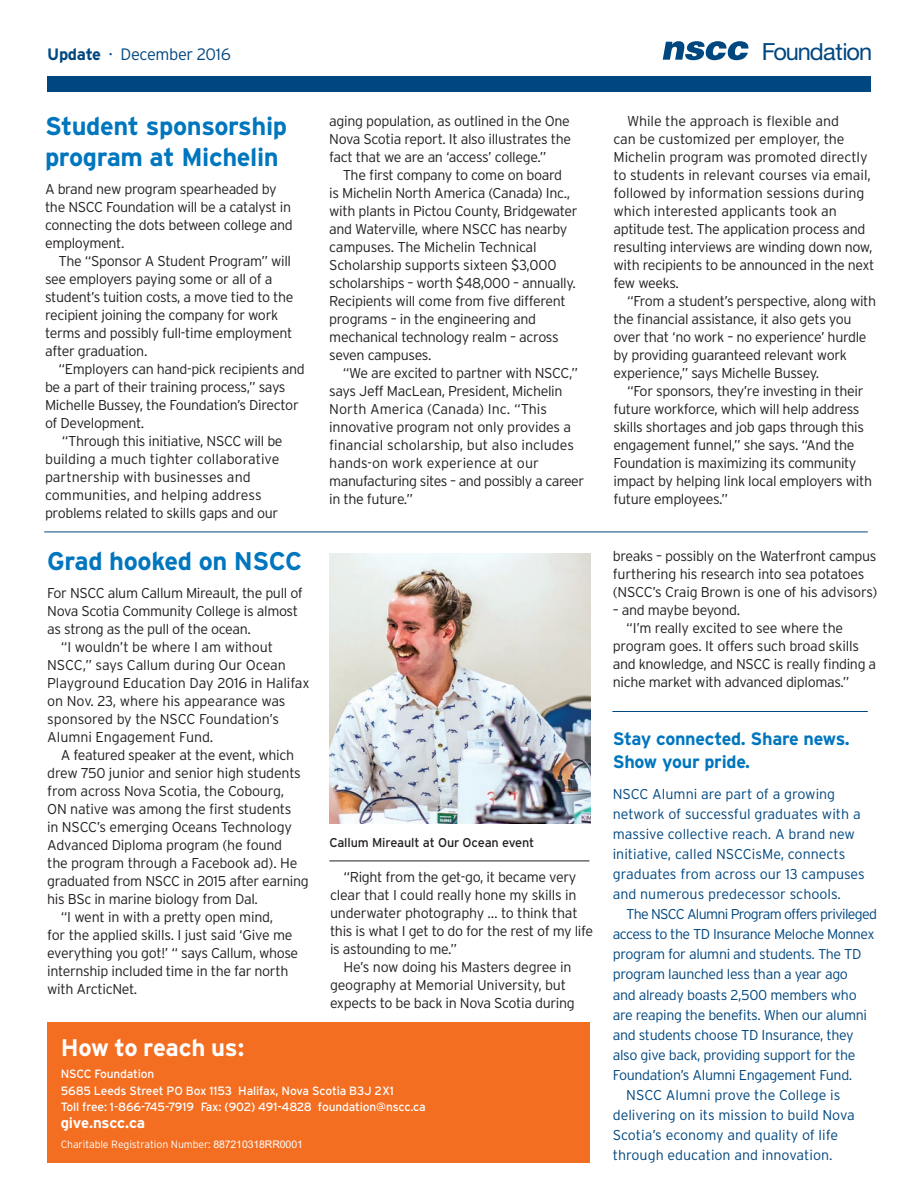
<style>
.page{position:relative;width:918px;height:1188px;background:#fff}
.page>*{position:absolute;margin:0;border:0;box-sizing:border-box;transform-origin:0 0}
.t1{font:700 25.5px/30.6px "Interstate";letter-spacing:-.015em;color:#0076be}
.t2{font:700 24px "Interstate";letter-spacing:-.01em;color:#fff}
.t3{font:23.7px "Helvetica Neue LT Std";letter-spacing:-.045em;color:#00477f}
.t4{font:700 18px/22.5px "Interstate";letter-spacing:-.015em;color:#0076be}
.t5{font:300 16.5px "Interstate";letter-spacing:-.02em;color:#00477f}
.t6{font:700 15px "Interstate";letter-spacing:-.015em;color:#fff}
.t7{font:300 14.25px/18px "Interstate";letter-spacing:-.025em;color:#231f20}
.t8{font:300 14.25px/20.1px "Interstate";color:#00477f}
.t9{font:300 14.25px "Interstate";letter-spacing:-.025em;color:#00477f}
.t10{font:300 14.25px "Interstate";letter-spacing:-.005em;color:#231f20}
.t11{font:300 14.25px "Interstate";color:#231f20}
.t12{font:300 14.25px "Interstate";letter-spacing:-.05em;color:#00477f}
.t13{font:12.75px "Interstate";letter-spacing:-.01em;color:#231f20}
.t14{font:12px/16.5px "Interstate";letter-spacing:-.015em;color:#fff}
.t15{font:300 10.5px "Interstate";letter-spacing:-.01em;color:#fff}
.s1{font-weight:700}
.s2{font-size:10.5px}
.s3{font-family:"Arial";font-weight:400}
</style>
<div class="page">
<svg style="left:663px;top:41px;width:85px;height:19px"></svg>
<div style="left:47px;top:76px;width:824px;height:16px;background:#00477f"></div>
<hr style="left:329px;top:861px;width:261px;height:1px;background:#231f20">
<img style="left:329px;top:554px;width:261px;height:269px">
<div style="left:47px;top:1022px;width:543px;height:140px;background:#f36e21"></div>
<hr style="left:44px;top:532px;width:824px;height:1px;background:#00477f">
<hr style="left:612px;top:711px;width:256px;height:1px;background:#00477f">
<p class="t5" style="left:47px;top:45px;width:185px"><span class="s1">Update</span> <span class="s2">•</span> December 2016</p>
<h3 class="t3" style="left:762px;top:37px;width:112px">Foundation</h3>
<h1 class="t1" style="left:45px;top:111px;width:244px">Student sponsorship program at Michelin</h1>
<p class="t7" style="left:45px;top:180px;width:249px">A brand new program spearheaded by the NSCC Foundation will be a catalyst in connecting the dots between college and employment.</p>
<p class="t7" style="left:45px;top:252px;width:250px;text-indent:13px">The “Sponsor A Student Program” will see employers paying some or all of a student’s tuition costs, a move tied to the recipient joining the company for work terms and possibly full-time employment after graduation.</p>
<p class="t7" style="left:59px;top:360px;width:248px">“Employers can hand-pick recipients and</p>
<p class="t7" style="left:45px;top:378px;width:242px">be a part of their training process,” says</p>
<p class="t7" style="left:45px;top:396px;width:255px">Michelle Bussey, the Foundation’s Director</p>
<p class="t7" style="left:45px;top:414px;width:101px">of Development.</p>
<p class="t7" style="left:62px;top:432px;width:222px">“Through this initiative, NSCC will be</p>
<p class="t11" style="left:45px;top:451px;width:236px">building a much tighter collaborative</p>
<p class="t11" style="left:45px;top:469px;width:207px">partnership with businesses and</p>
<p class="t11" style="left:45px;top:487px;width:218px">communities, and helping address</p>
<p class="t7" style="left:45px;top:504px;width:235px">problems related to skills gaps and our</p>
<h1 class="t1" style="left:47px;top:545px;width:256px">Grad hooked on NSCC</h1>
<p class="t7" style="left:47px;top:584px;width:257px">For NSCC alum Callum Mireault, the pull of</p>
<p class="t7" style="left:47px;top:602px;width:252px">Nova Scotia Community College is almost</p>
<p class="t7" style="left:47px;top:620px;width:205px">as strong as the pull of the ocean.</p>
<p class="t10" style="left:61px;top:639px;width:214px">“I wouldn’t be where I am without</p>
<p class="t10" style="left:47px;top:657px;width:240px">NSCC,” says Callum during Our Ocean</p>
<p class="t10" style="left:47px;top:675px;width:264px">Playground Education Day 2016 in Halifax</p>
<p class="t10" style="left:47px;top:693px;width:240px">on Nov. 23, where his appearance was</p>
<p class="t10" style="left:47px;top:711px;width:233px">sponsored by the NSCC Foundation’s</p>
<p class="t10" style="left:47px;top:729px;width:168px">Alumni Engagement Fund.</p>
<p class="t7" style="left:61px;top:746px;width:235px">A featured speaker at the event, which</p>
<p class="t7" style="left:47px;top:764px;width:255px">drew 750 junior and senior high students</p>
<p class="t7" style="left:47px;top:782px;width:238px">from across Nova Scotia, the Cobourg,</p>
<p class="t7" style="left:47px;top:800px;width:246px">ON native was among the first students</p>
<p class="t7" style="left:47px;top:818px;width:246px">in NSCC’s emerging Oceans Technology</p>
<p class="t7" style="left:47px;top:836px;width:237px">Advanced Diploma program (he found</p>
<p class="t7" style="left:47px;top:854px;width:252px">the program through a Facebook ad). He</p>
<p class="t7" style="left:47px;top:872px;width:263px">graduated from NSCC in 2015 after earning</p>
<p class="t7" style="left:47px;top:890px;width:212px">his BSc in marine biology from Dal.</p>
<p class="t7" style="left:61px;top:908px;width:214px">“I went in with a pretty open mind,</p>
<p class="t7" style="left:47px;top:926px;width:247px">for the applied skills. I just said ‘Give me</p>
<p class="t7" style="left:47px;top:944px;width:253px">everything you got!’ “ says Callum, whose</p>
<p class="t7" style="left:47px;top:962px;width:243px">internship included time in the far north</p>
<p class="t7" style="left:47px;top:980px;width:92px">with ArcticNet.</p>
<p class="t7" style="left:329px;top:112px;width:243px;text-align:justify">aging population, as outlined in the One Nova Scotia report. It also illustrates the fact that we are an ‘access’ college.”</p>
<p class="t7" style="left:329px;top:166px;width:250px;text-indent:13px">The first company to come on board<br>is Michelin North America (Canada) Inc., with plants in Pictou County, Bridgewater and Waterville, where NSCC has nearby campuses. The Michelin Technical Scholarship supports sixteen $3,000 scholarships – worth $48,000 – annually.<br>Recipients will come from five different programs – in the engineering and mechanical technology realm – across seven campuses.</p>
<p class="t7" style="left:329px;top:364px;width:256px;text-indent:13px">“We are excited to partner with NSCC,” says Jeff MacLean, President, Michelin North America (Canada) Inc. “This innovative program not only provides a financial scholarship, but also includes hands-on work experience at our manufacturing sites – and possibly a career in the future.”</p>
<p class="t13" style="left:329px;top:836px;width:207px">Callum Mireault at Our Ocean event</p>
<p class="t7" style="left:344px;top:867px;width:234px">“Right from the get-go, it became very</p>
<p class="t7" style="left:330px;top:885px;width:248px">clear that I could really hone my skills in</p>
<p class="t7" style="left:330px;top:903px;width:249px">underwater photography … to think that</p>
<p class="t7" style="left:330px;top:921px;width:265px">this is what I get to do for the rest of my life</p>
<p class="t7" style="left:330px;top:939px;width:129px">is astounding to me.”</p>
<p class="t7" style="left:344px;top:957px;width:230px">He’s now doing his Masters degree in</p>
<p class="t7" style="left:330px;top:975px;width:237px">geography at Memorial University, but</p>
<p class="t7" style="left:330px;top:993px;width:246px">expects to be back in Nova Scotia during</p>
<h2 class="t2" style="left:61px;top:1034px;width:185px">How to reach us:</h2>
<p class="t14" style="left:61px;top:1066px;width:366px">NSCC Foundation<br>5685 Leeds Street PO Box 1153 Halifax, Nova Scotia B3J 2X1<br>Toll free: 1-866-745-7919 Fax: (902) 491-4828 foundation@nscc.ca</p>
<p class="t6" style="left:61px;top:1115px;width:86px">give.nscc.ca</p>
<p class="t15" style="left:61px;top:1138px;width:244px">Charitable Registration Number: <span class="s3">887210318RR0001</span></p>
<p class="t7" style="left:614px;top:112px;width:263px;text-indent:13px">While the approach is flexible and<br>can be customized per employer, the Michelin program was promoted directly to students in relevant courses via email, followed by information sessions during which interested applicants took an aptitude test. The application process and resulting interviews are winding down now, with recipients to be announced in the next few weeks.</p>
<p class="t7" style="left:614px;top:292px;width:264px;text-indent:13px">“From a student’s perspective, along with the financial assistance, it also gets you over that ‘no work – no experience’ hurdle by providing guaranteed relevant work experience,” says Michelle Bussey.</p>
<p class="t7" style="left:614px;top:382px;width:260px;text-indent:13px">“For sponsors, they’re investing in their future workforce, which will help address skills shortages and job gaps through this engagement funnel,” she says. “And the Foundation is maximizing its community impact by helping link local employers with future employees.”</p>
<p class="t7" style="left:613px;top:546px;width:266px">breaks – possibly on the Waterfront campus furthering his research into sea potatoes (NSCC’s Craig Brown is one of his advisors)</p>
<p class="t7" style="left:613px;top:600px;width:129px">– and maybe beyond.</p>
<p class="t7" style="left:626px;top:618px;width:219px">“I’m really excited to see where the</p>
<p class="t7" style="left:613px;top:636px;width:248px">program goes. It offers such broad skills</p>
<p class="t7" style="left:613px;top:654px;width:265px">and knowledge, and NSCC is really finding a</p>
<p class="t7" style="left:613px;top:672px;width:238px">niche market with advanced diplomas.”</p>
<p class="t4" style="left:613px;top:727px;width:239px">Stay connected. Share news.<br>Show your pride.</p>
<p class="t8" style="left:613px;top:783px;width:254px">NSCC Alumni are part of a growing network of successful graduates with a massive collective reach. A brand new initiative, called NSCCisMe, connects graduates from across our 13 campuses and numerous predecessor schools.</p>
<p class="t12" style="left:626px;top:906px;width:252px">The NSCC Alumni Program offers privileged</p>
<p class="t9" style="left:613px;top:926px;width:263px">access to the TD Insurance Meloche Monnex</p>
<p class="t9" style="left:613px;top:946px;width:250px">program for alumni and students. The TD</p>
<p class="t9" style="left:613px;top:966px;width:237px">program launched less than a year ago</p>
<p class="t9" style="left:613px;top:987px;width:245px">and already boasts 2,500 members who</p>
<p class="t9" style="left:613px;top:1007px;width:256px">are reaping the benefits. When our alumni</p>
<p class="t9" style="left:613px;top:1027px;width:243px">and students choose TD Insurance, they</p>
<p class="t9" style="left:613px;top:1047px;width:244px">also give back, providing support for the</p>
<p class="t9" style="left:613px;top:1067px;width:241px">Foundation’s Alumni Engagement Fund.</p>
<p class="t8" style="left:626px;top:1085px;width:216px">NSCC Alumni prove the College is</p>
<p class="t8" style="left:613px;top:1105px;width:244px">delivering on its mission to build Nova</p>
<p class="t8" style="left:613px;top:1125px;width:227px">Scotia’s economy and quality of life</p>
<p class="t8" style="left:613px;top:1145px;width:221px">through education and innovation.</p>
</div>
